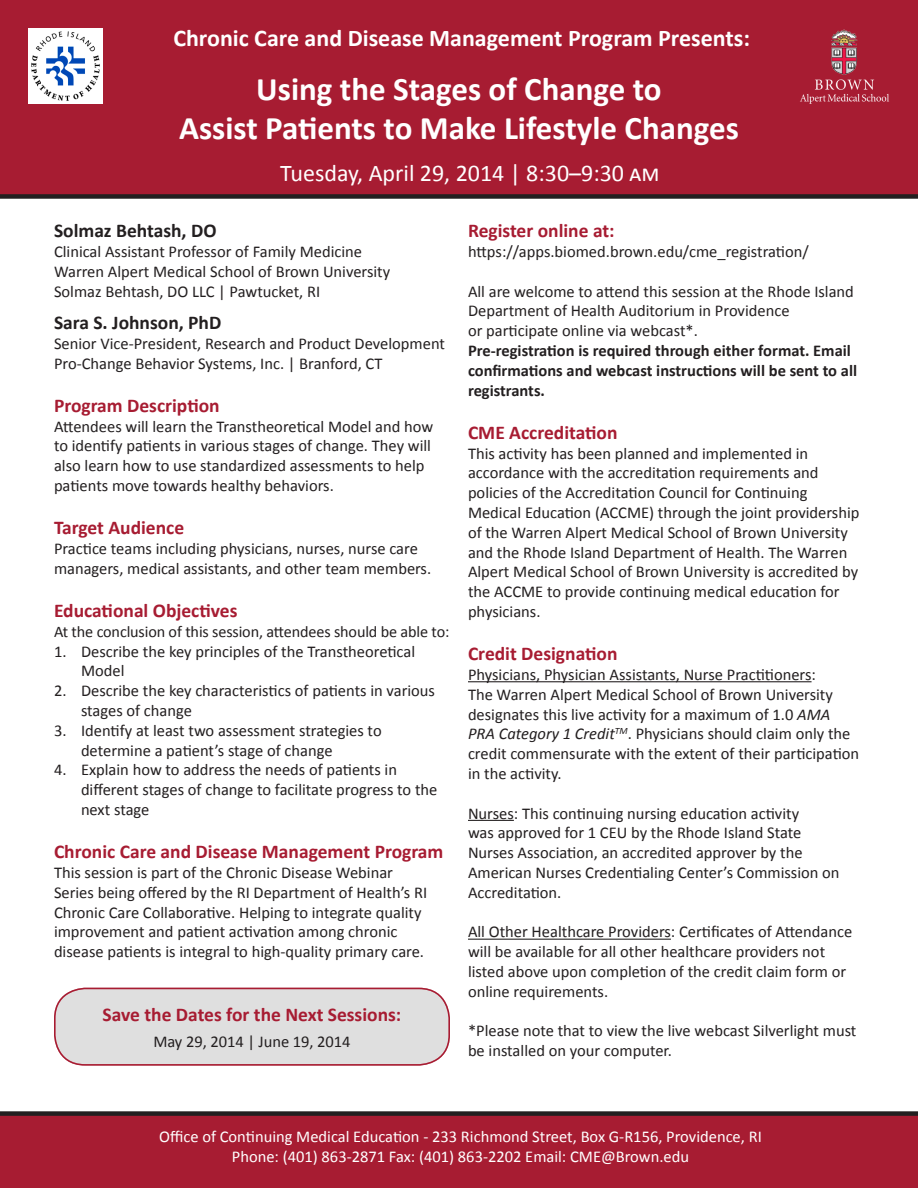
<style>
.page{position:relative;width:918px;height:1188px;background:#fff}
.page>*{position:absolute;margin:0;border:0;box-sizing:border-box;transform-origin:0 0}
.t1{font:700 33px/39.6px "Calibri";color:#fff;text-align:center}
.t2{font:700 24px "Calibri";color:#fff}
.t3{font:24px "Calibri";color:#fff}
.t4{font:700 19.5px "Calibri";color:#a71c32}
.t5{font:700 19.5px "Calibri";color:#231f20}
.t6{font:16.5px/19.8px "Calibri";color:#231f20}
.t7{font:16.5px "Calibri";color:#fff}
.t8{font:16.2px "Calibri";letter-spacing:-.01em;color:#231f20}
.s1{font-weight:700}
.s2{font-style:italic}
</style>
<div class="page">
<div style="left:55px;top:988px;width:394px;height:77px;background:#dfdfdf;border-radius:30px"></div>
<div style="left:54px;top:988px;width:396px;height:78px;border:2px solid #a71c32;border-radius:30px"></div>
<div style="left:0;top:0;width:918px;height:199px;background:#a71c32"></div>
<img style="left:28px;top:28px;width:75px;height:75px">
<img style="left:799px;top:28px;width:91px;height:76px">
<div style="left:0;top:1111px;width:918px;height:77px;background:#a71c32"></div>
<hr style="left:468px;top:681px;width:344px;height:1px;background:#231f20">
<hr style="left:468px;top:820px;width:46px;height:1px;background:#231f20">
<hr style="left:468px;top:939px;width:203px;height:1px;background:#231f20">
<p class="t2" style="left:173px;top:23px;width:578px">Chronic Care and Disease Management Program Presents:</p>
<p class="t1" style="left:179px;top:69px;width:561px">Using the Stages of Change to<br>Assist Patients to Make Lifestyle Changes</p>
<p class="t3" style="left:280px;top:158px;width:381px">Tuesday, April 29, 2014 | 8:30–9:30 am</p>
<p class="t5" style="left:54px;top:218px;width:164px">Solmaz Behtash, DO</p>
<p class="t6" style="left:54px;top:242px;width:310px">Clinical Assistant Professor of Family Medicine</p>
<p class="t6" style="left:54px;top:261px;width:338px">Warren Alpert Medical School of Brown University</p>
<p class="t6" style="left:54px;top:281px;width:268px">Solmaz Behtash, DO LLC | Pawtucket, RI</p>
<p class="t5" style="left:54px;top:310px;width:169px">Sara S. Johnson, PhD</p>
<p class="t6" style="left:54px;top:333px;width:393px">Senior Vice-President, Research and Product Development</p>
<p class="t6" style="left:54px;top:353px;width:330px">Pro-Change Behavior Systems, Inc. | Branford, CT</p>
<p class="t4" style="left:54px;top:393px;width:167px">Program Description</p>
<p class="t6" style="left:54px;top:416px;width:381px">Attendees will learn the Transtheoretical Model and how to identify patients in various stages of change. They will also learn how to use standardized assessments to help patients move towards healthy behaviors.</p>
<p class="t4" style="left:54px;top:515px;width:132px">Target Audience</p>
<p class="t6" style="left:54px;top:539px;width:379px">Practice teams including physicians, nurses, nurse care managers, medical assistants, and other team members.</p>
<p class="t4" style="left:54px;top:598px;width:185px">Educational Objectives</p>
<p class="t8" style="left:54px;top:621px;width:397px">At the conclusion of this session, attendees should be able to:</p>
<p class="t6" style="left:81px;top:641px;width:336px;text-indent:-27px">1. Describe the key principles of the Transtheoretical<br>Model</p>
<p class="t6" style="left:81px;top:681px;width:356px;text-indent:-27px">2. Describe the key characteristics of patients in various stages of change</p>
<p class="t6" style="left:81px;top:720px;width:302px;text-indent:-27px">3. Identify at least two assessment strategies to determine a patient’s stage of change</p>
<p class="t6" style="left:81px;top:760px;width:358px;text-indent:-27px">4. Explain how to address the needs of patients in different stages of change to facilitate progress to the next stage</p>
<p class="t4" style="left:54px;top:839px;width:391px">Chronic Care and Disease Management Program</p>
<p class="t6" style="left:54px;top:863px;width:375px">This session is part of the Chronic Disease Webinar Series being offered by the RI Department of Health’s RI Chronic Care Collaborative. Helping to integrate quality improvement and patient activation among chronic disease patients is integral to high-quality primary care.</p>
<p class="t4" style="left:103px;top:1002px;width:300px">Save the Dates for the Next Sessions:</p>
<p class="t6" style="left:153px;top:1032px;width:199px">May 29, 2014 | June 19, 2014</p>
<p class="t4" style="left:468px;top:218px;width:148px">Register online at:</p>
<p class="t6" style="left:468px;top:242px;width:342px">https://apps.biomed.brown.edu/cme_registration/</p>
<p class="t6" style="left:468px;top:281px;width:391px">All are welcome to attend this session at the Rhode Island Department of Health Auditorium in Providence<br>or participate online via webcast*.<br><span class="s1">Pre-registration is required through either format. Email confirmations and webcast instructions will be sent to all registrants.</span></p>
<p class="t4" style="left:468px;top:420px;width:151px">CME Accreditation</p>
<p class="t6" style="left:468px;top:443px;width:393px">This activity has been planned and implemented in accordance with the accreditation requirements and policies of the Accreditation Council for Continuing Medical Education (ACCME) through the joint providership of the Warren Alpert Medical School of Brown University and the Rhode Island Department of Health. The Warren Alpert Medical School of Brown University is accredited by the ACCME to provide continuing medical education for physicians.</p>
<p class="t4" style="left:468px;top:641px;width:151px">Credit Designation</p>
<p class="t6" style="left:468px;top:665px;width:393px">Physicians, Physician Assistants, Nurse Practitioners:<br>The Warren Alpert Medical School of Brown University designates this live activity for a maximum of 1.0 <span class="s2">AMA PRA Category 1 Credit</span><sup>TM</sup>. Physicians should claim only the credit commensurate with the extent of their participation in the activity.</p>
<p class="t6" style="left:468px;top:803px;width:373px">Nurses: This continuing nursing education activity<br>was approved for 1 CEU by the Rhode Island State Nurses Association, an accredited approver by the American Nurses Credentialing Center’s Commission on Accreditation.</p>
<p class="t6" style="left:468px;top:922px;width:386px">All Other Healthcare Providers: Certificates of Attendance will be available for all other healthcare providers not listed above upon completion of the credit claim form or online requirements.</p>
<p class="t6" style="left:468px;top:1021px;width:390px">*Please note that to view the live webcast Silverlight must be installed on your computer.</p>
<p class="t7" style="left:159px;top:1126px;width:604px">Office of Continuing Medical Education - 233 Richmond Street, Box G-R156, Providence, RI</p>
<p class="t7" style="left:232px;top:1146px;width:459px">Phone: (401) 863-2871 Fax: (401) 863-2202 Email: CME@Brown.edu</p>
</div>
